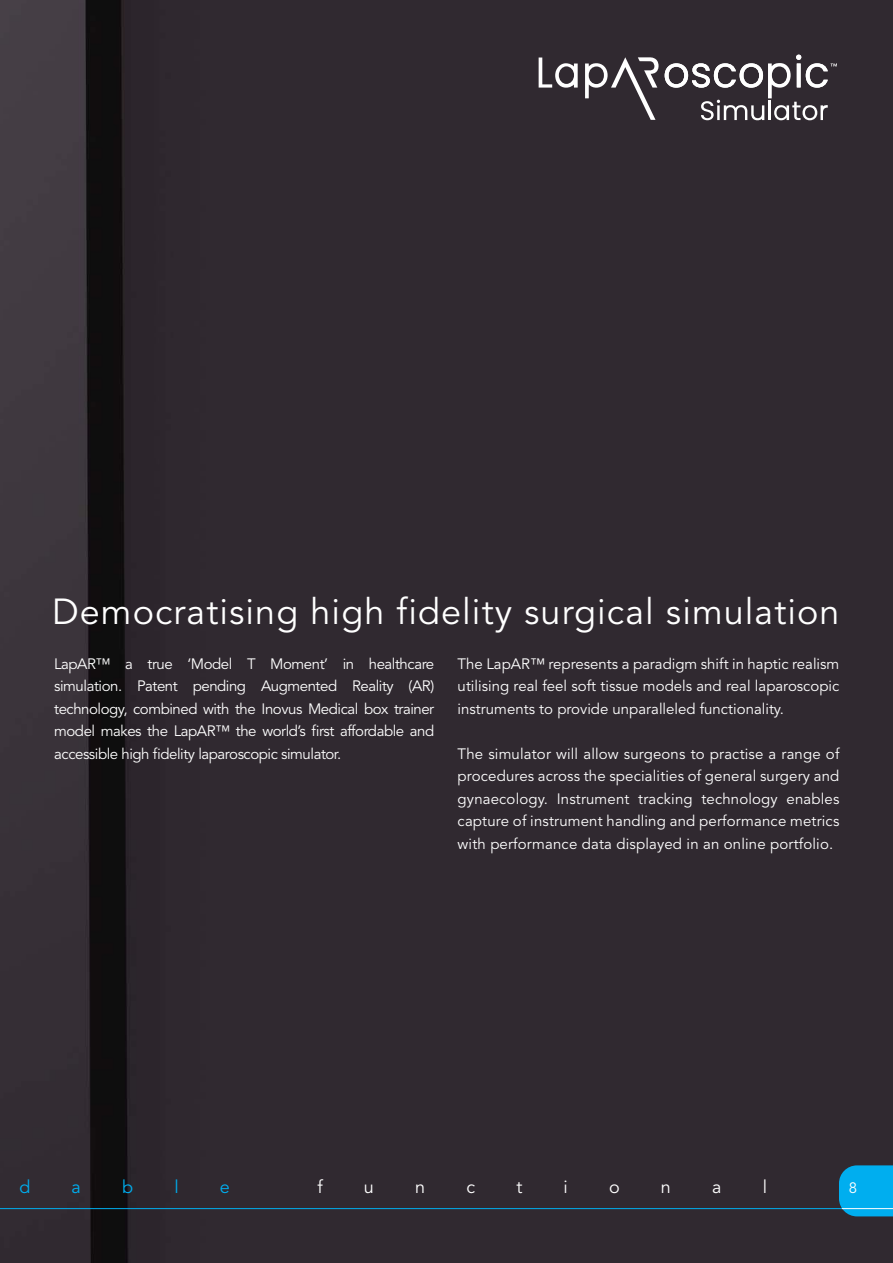
<style>
.page{position:relative;width:893px;height:1263px;background:#fff}
.page>*{position:absolute;margin:0;border:0;box-sizing:border-box;transform-origin:0 0}
.t1{font:36px "Avenir LT Std";letter-spacing:.03em;color:#fff}
.t2{font:18px "Avenir LT Std";color:#fff}
.t3{font:18px "Avenir LT Std";color:#00aeef}
.t4{font:15px/22.5px "Avenir LT Std";color:#fff;text-align:justify}
</style>
<div class="page">
<img style="left:0;top:0;width:893px;height:1263px">
<svg style="left:665px;top:55px;width:172px;height:65px"></svg>
<svg style="left:585px;top:57px;width:74px;height:63px"></svg>
<svg style="left:539px;top:58px;width:39px;height:30px"></svg>
<svg style="left:839px;top:1165px;width:54px;height:51px;background:#03a6e4"></svg>
<hr style="left:0;top:1208px;width:844px;height:1px;background:#00aeef">
<hr style="left:842px;top:1208px;width:51px;height:1px;background:#fff">
<p class="t1" style="left:52px;top:590px;width:789px">Democratising high fidelity surgical simulation</p>
<p class="t4" style="left:458px;top:653px;width:383px">The LapAR™ represents a paradigm shift in haptic realism utilising real feel soft tissue models and real laparoscopic instruments to provide unparalleled functionality.</p>
<p class="t4" style="left:458px;top:743px;width:383px">The simulator will allow surgeons to practise a range of procedures across the specialities of general surgery and gynaecology. Instrument tracking technology enables capture of instrument handling and performance metrics with performance data displayed in an online portfolio.</p>
<p class="t4" style="left:54px;top:653px;width:382px">LapAR™ a true ‘Model T Moment’ in healthcare simulation. Patent pending Augmented Reality (AR) technology, combined with the Inovus Medical box trainer model makes the LapAR™ the world’s first affordable and accessible high fidelity laparoscopic simulator.</p>
<p class="t3" style="left:19px;top:1176px;width:12px">d</p>
<p class="t3" style="left:72px;top:1176px;width:11px">a</p>
<p class="t3" style="left:122px;top:1176px;width:12px">b</p>
<p class="t3" style="left:174px;top:1176px;width:6px">l</p>
<p class="t3" style="left:220px;top:1176px;width:12px">e</p>
<p class="t2" style="left:317px;top:1176px;width:7px">f</p>
<p class="t2" style="left:364px;top:1176px;width:12px">u</p>
<p class="t2" style="left:415px;top:1176px;width:12px">n</p>
<p class="t2" style="left:466px;top:1176px;width:10px">c</p>
<p class="t2" style="left:516px;top:1176px;width:7px">t</p>
<p class="t2" style="left:564px;top:1176px;width:6px">i</p>
<p class="t2" style="left:609px;top:1176px;width:12px">o</p>
<p class="t2" style="left:661px;top:1176px;width:12px">n</p>
<p class="t2" style="left:712px;top:1176px;width:11px">a</p>
<p class="t2" style="left:763px;top:1176px;width:6px">l</p>
<p class="t4" style="left:849px;top:1177px;width:10px">8</p>
</div>
